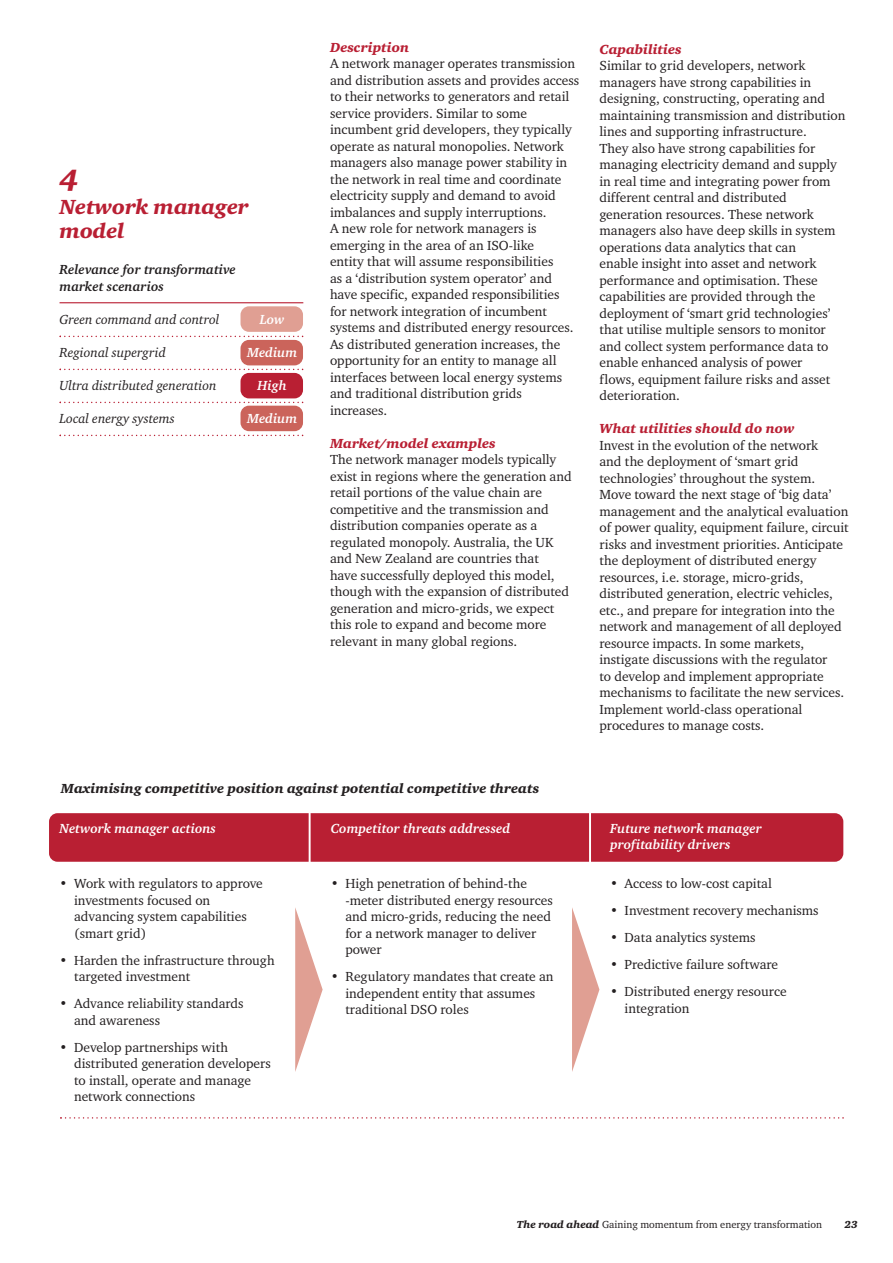
<style>
.page{position:relative;width:893px;height:1263px;background:#fff}
.page>*{position:absolute;margin:0;border:0;box-sizing:border-box;transform-origin:0 0}
.t1{font:30px "Charter ITC Blac Ital";color:#b91f33}
.t2{font:21px/24px "Charter ITC Blac Ital";letter-spacing:-.005em;color:#b91f33}
.t3{font:13.5px/16.5px "Charter ITC";color:#231f20}
.t4{font:italic 700 13.5px "Charter ITC";color:#fff}
.t5{font:italic 13.5px "Charter ITC";color:#231f20}
.t6{font:13.5px "Charter ITC Blac Ital";color:#b91f33}
.t7{font:13.5px "Charter ITC Blac Ital";color:#231f20}
.t8{font:italic 700 13.5px/16.5px "Charter ITC";color:#231f20}
.t9{font:10.5px "Charter ITC";color:#231f20}
.t10{font:10.5px "Charter ITC Blac Ital";color:#231f20}
.s1{font-family:"Charter ITC Blac Ital"}
</style>
<div class="page">
<svg style="left:295px;top:908px;width:28px;height:164px"></svg>
<svg style="left:572px;top:908px;width:27px;height:164px"></svg>
<div style="left:49px;top:813px;width:794px;height:49px;background:#b91f33;border-radius:9px"></div>
<hr style="left:309px;top:809px;width:2px;height:54px;background:#fff">
<hr style="left:589px;top:809px;width:2px;height:54px;background:#fff">
<svg style="left:60px;top:1117px;width:784px;height:2px"></svg>
<div style="left:240px;top:340px;width:63px;height:25px;background:#cb645b;border-radius:9px"></div>
<div style="left:240px;top:373px;width:63px;height:25px;background:#b91f33;border-radius:9px"></div>
<div style="left:240px;top:406px;width:63px;height:25px;background:#cb645b;border-radius:9px"></div>
<div style="left:240px;top:306px;width:63px;height:26px;background:#e09f93;border-radius:9px"></div>
<hr style="left:60px;top:302px;width:243px;height:1px;background:#b91f33">
<svg style="left:60px;top:336px;width:243px;height:1px"></svg>
<svg style="left:60px;top:369px;width:243px;height:1px"></svg>
<svg style="left:60px;top:402px;width:243px;height:1px"></svg>
<svg style="left:60px;top:435px;width:243px;height:1px"></svg>
<h1 class="t1" style="left:60px;top:162px;width:21px">4</h1>
<h2 class="t2" style="left:60px;top:195px;width:191px">Network manager model</h2>
<p class="t8" style="left:60px;top:261px;width:178px">Relevance for transformative market scenarios</p>
<p class="t5" style="left:60px;top:311px;width:161px">Green command and control</p>
<p class="t4" style="left:260px;top:311px;width:26px">Low</p>
<p class="t5" style="left:60px;top:344px;width:108px">Regional supergrid</p>
<p class="t4" style="left:247px;top:344px;width:52px">Medium</p>
<p class="t5" style="left:60px;top:377px;width:159px">Ultra distributed generation</p>
<p class="t4" style="left:258px;top:377px;width:31px">High</p>
<p class="t5" style="left:60px;top:410px;width:117px">Local energy systems</p>
<p class="t4" style="left:247px;top:410px;width:52px">Medium</p>
<p class="t6" style="left:330px;top:39px;width:81px">Description</p>
<p class="t3" style="left:330px;top:55px;width:251px">A network manager operates transmission and distribution assets and provides access to their networks to generators and retail service providers. Similar to some incumbent grid developers, they typically operate as natural monopolies. Network managers also manage power stability in the network in real time and coordinate electricity supply and demand to avoid imbalances and supply interruptions.<br>A new role for network managers is emerging in the area of an ISO-like<br>entity that will assume responsibilities<br>as a ‘distribution system operator’ and have specific, expanded responsibilities for network integration of incumbent systems and distributed energy resources.<br>As distributed generation increases, the opportunity for an entity to manage all interfaces between local energy systems and traditional distribution grids increases.</p>
<p class="t6" style="left:330px;top:435px;width:167px">Market/model examples</p>
<p class="t3" style="left:330px;top:451px;width:243px">The network manager models typically exist in regions where the generation and retail portions of the value chain are competitive and the transmission and distribution companies operate as a regulated monopoly. Australia, the UK and New Zealand are countries that<br>have successfully deployed this model, though with the expansion of distributed generation and micro-grids, we expect this role to expand and become more relevant in many global regions.</p>
<p class="t7" style="left:61px;top:780px;width:480px">Maximising competitive position against potential competitive threats</p>
<p class="t6" style="left:599px;top:41px;width:84px">Capabilities</p>
<p class="t3" style="left:599px;top:57px;width:247px">Similar to grid developers, network managers have strong capabilities in designing, constructing, operating and maintaining transmission and distribution lines and supporting infrastructure.<br>They also have strong capabilities for managing electricity demand and supply in real time and integrating power from different central and distributed generation resources. These network managers also have deep skills in system operations data analytics that can<br>enable insight into asset and network performance and optimisation. These capabilities are provided through the deployment of ‘smart grid technologies’ that utilise multiple sensors to monitor and collect system performance data to enable enhanced analysis of power<br>flows, equipment failure risks and asset deterioration.</p>
<p class="t6" style="left:599px;top:421px;width:197px">What utilities should do now</p>
<p class="t3" style="left:599px;top:437px;width:251px">Invest in the evolution of the network<br>and the deployment of ‘smart grid technologies’ throughout the system.<br>Move toward the next stage of ‘big data’ management and the analytical evaluation of power quality, equipment failure, circuit risks and investment priorities. Anticipate the deployment of distributed energy resources, i.e. storage, micro-grids, distributed generation, electric vehicles, etc., and prepare for integration into the network and management of all deployed resource impacts. In some markets, instigate discussions with the regulator<br>to develop and implement appropriate mechanisms to facilitate the new services.<br>Implement world-class operational procedures to manage costs.</p>
<p class="t4" style="left:60px;top:820px;width:158px">Network manager actions</p>
<p class="t4" style="left:610px;top:820px;width:153px">Future network manager</p>
<p class="t4" style="left:331px;top:820px;width:181px">Competitor threats addressed</p>
<p class="t3" style="left:74px;top:875px;width:190px;text-indent:-15px">• Work with regulators to approve investments focused on advancing system capabilities (smart grid)</p>
<p class="t3" style="left:74px;top:952px;width:202px;text-indent:-15px">• Harden the infrastructure through targeted investment</p>
<p class="t3" style="left:74px;top:995px;width:171px;text-indent:-15px">• Advance reliability standards and awareness</p>
<p class="t3" style="left:74px;top:1039px;width:198px;text-indent:-15px">• Develop partnerships with distributed generation developers to install, operate and manage network connections</p>
<p class="t3" style="left:345px;top:875px;width:209px;text-indent:-15px">• High penetration of behind-the -meter distributed energy resources and micro-grids, reducing the need for a network manager to deliver power</p>
<p class="t3" style="left:345px;top:968px;width:210px;text-indent:-15px">• Regulatory mandates that create an independent entity that assumes traditional DSO roles</p>
<p class="t4" style="left:610px;top:837px;width:122px">profitability drivers</p>
<p class="t3" style="left:610px;top:875px;width:163px">• Access to low-cost capital</p>
<p class="t3" style="left:610px;top:902px;width:210px">• Investment recovery mechanisms</p>
<p class="t3" style="left:610px;top:929px;width:147px">• Data analytics systems</p>
<p class="t3" style="left:610px;top:956px;width:170px">• Predictive failure software</p>
<p class="t3" style="left:625px;top:983px;width:164px;text-indent:-15px">• Distributed energy resource integration</p>
<p class="t9" style="left:517px;top:1218px;width:307px"><span class="s1">The road ahead</span> Gaining momentum from energy transformation</p>
<p class="t10" style="left:845px;top:1218px;width:15px">23</p>
</div>
